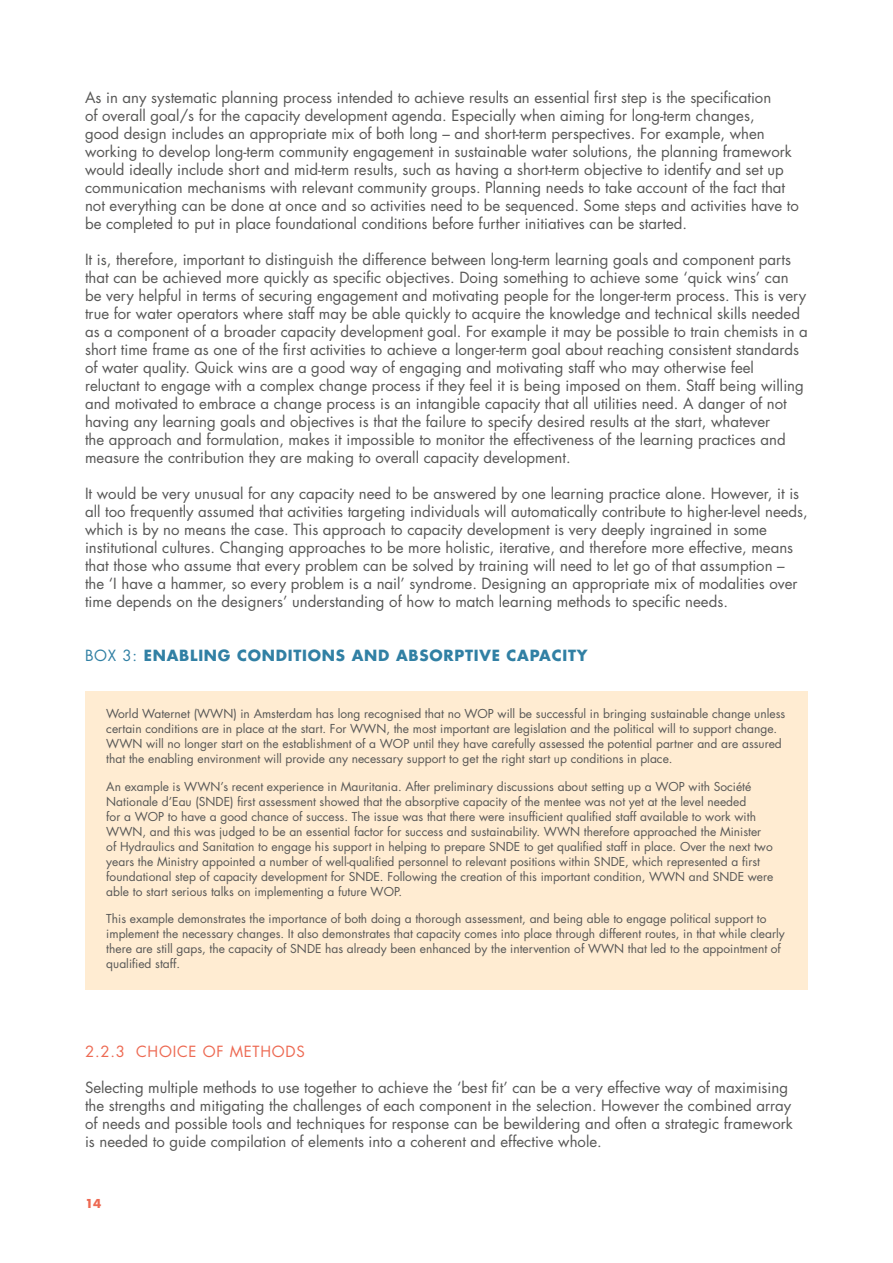
<style>
.page{position:relative;width:893px;height:1263px;background:#fff}
.page>*{position:absolute;margin:0;border:0;box-sizing:border-box;transform-origin:0 0}
.t1{font:15px/18px "Futura Std";color:#575756}
.t2{font:700 15px "Futura Std";letter-spacing:.05em;color:#3180a4}
.t3{font:15px "Futura Std";letter-spacing:.05em;color:#ed6a53}
.t4{font:12px/15px "Futura Std";color:#575756}
.t5{font:700 12px "Futura Std";color:#ed6a53}
.s1{font-weight:400}
</style>
<div class="page">
<div style="left:85px;top:691px;width:723px;height:298px;background:#ffecd2"></div>
<p class="t1" style="left:85px;top:89px;width:715px">As in any systematic planning process intended to achieve results an essential first step is the specification<br>of overall goal/s for the capacity development agenda. Especially when aiming for long-term changes,<br>good design includes an appropriate mix of both long – and short-term perspectives. For example, when working to develop long-term community engagement in sustainable water solutions, the planning framework would ideally include short and mid-term results, such as having a short-term objective to identify and set up communication mechanisms with relevant community groups. Planning needs to take account of the fact that not everything can be done at once and so activities need to be sequenced. Some steps and activities have to be completed to put in place foundational conditions before further initiatives can be started.</p>
<p class="t1" style="left:85px;top:251px;width:724px">It is, therefore, important to distinguish the difference between long-term learning goals and component parts that can be achieved more quickly as specific objectives. Doing something to achieve some ‘quick wins’ can be very helpful in terms of securing engagement and motivating people for the longer-term process. This is very true for water operators where staff may be able quickly to acquire the knowledge and technical skills needed as a component of a broader capacity development goal. For example it may be possible to train chemists in a short time frame as one of the first activities to achieve a longer-term goal about reaching consistent standards of water quality. Quick wins are a good way of engaging and motivating staff who may otherwise feel reluctant to engage with a complex change process if they feel it is being imposed on them. Staff being willing and motivated to embrace a change process is an intangible capacity that all utilities need. A danger of not having any learning goals and objectives is that the failure to specify desired results at the start, whatever<br>the approach and formulation, makes it impossible to monitor the effectiveness of the learning practices and measure the contribution they are making to overall capacity development.</p>
<p class="t1" style="left:85px;top:485px;width:724px">It would be very unusual for any capacity need to be answered by one learning practice alone. However, it is all too frequently assumed that activities targeting individuals will automatically contribute to higher-level needs, which is by no means the case. This approach to capacity development is very deeply ingrained in some institutional cultures. Changing approaches to be more holistic, iterative, and therefore more effective, means that those who assume that every problem can be solved by training will need to let go of that assumption –<br>the ‘I have a hammer, so every problem is a nail’ syndrome. Designing an appropriate mix of modalities over time depends on the designers’ understanding of how to match learning methods to specific needs.</p>
<p class="t2" style="left:85px;top:645px;width:504px"><span class="s1">BOX 3:</span> ENABLING CONDITIONS AND ABSORPTIVE CAPACITY</p>
<p class="t4" style="left:106px;top:706px;width:680px">World Waternet (WWN) in Amsterdam has long recognised that no WOP will be successful in bringing sustainable change unless certain conditions are in place at the start. For WWN, the most important are legislation and the political will to support change.<br>WWN will no longer start on the establishment of a WOP until they have carefully assessed the potential partner and are assured that the enabling environment will provide any necessary support to get the right start up conditions in place.</p>
<p class="t4" style="left:106px;top:779px;width:669px">An example is WWN’s recent experience in Mauritania. After preliminary discussions about setting up a WOP with Société Nationale d’Eau (SNDE) first assessment showed that the absorptive capacity of the mentee was not yet at the level needed<br>for a WOP to have a good chance of success. The issue was that there were insufficient qualified staff available to work with WWN, and this was judged to be an essential factor for success and sustainability. WWN therefore approached the Minister of Hydraulics and Sanitation to engage his support in helping to prepare SNDE to get qualified staff in place. Over the next two years the Ministry appointed a number of well-qualified personnel to relevant positions within SNDE, which represented a first foundational step of capacity development for SNDE. Following the creation of this important condition, WWN and SNDE were able to start serious talks on implementing a future WOP.</p>
<p class="t4" style="left:106px;top:911px;width:680px">This example demonstrates the importance of both doing a thorough assessment, and being able to engage political support to implement the necessary changes. It also demonstrates that capacity comes into place through different routes, in that while clearly there are still gaps, the capacity of SNDE has already been enhanced by the intervention of WWN that led to the appointment of qualified staff.</p>
<p class="t3" style="left:85px;top:1042px;width:221px">2.2.3 CHOICE OF METHODS</p>
<p class="t1" style="left:85px;top:1079px;width:709px">Selecting multiple methods to use together to achieve the ‘best fit’ can be a very effective way of maximising the strengths and mitigating the challenges of each component in the selection. However the combined array of needs and possible tools and techniques for response can be bewildering and often a strategic framework is needed to guide compilation of elements into a coherent and effective whole.</p>
<p class="t5" style="left:85px;top:1195px;width:18px">14</p>
</div>
